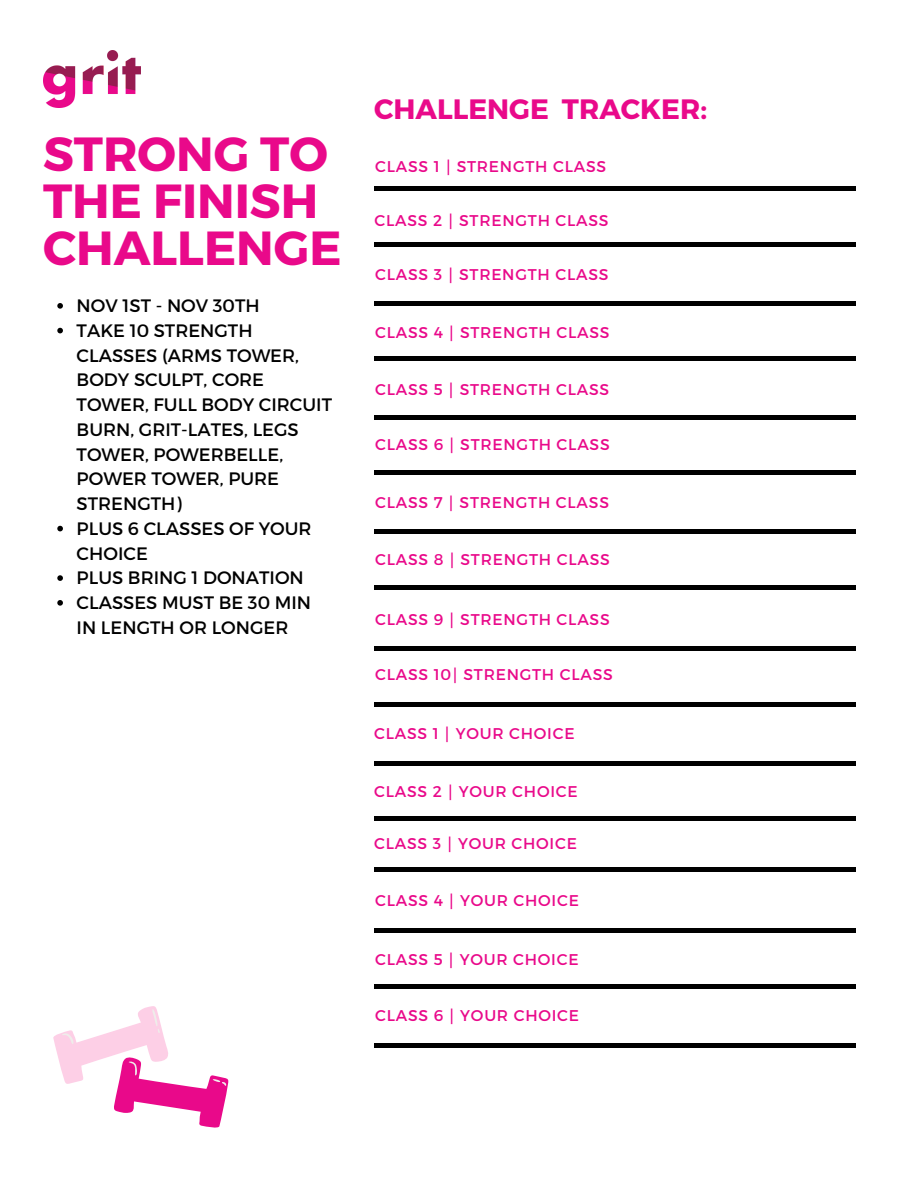
<style>
.page{position:relative;width:918px;height:1188px;background:#fff}
.page>*{position:absolute;margin:0;border:0;box-sizing:border-box;transform-origin:0 0}
.t1{font:700 47.85px/47.2px "Montserrat";color:#e9098a}
.t2{font:700 28.05px "Montserrat";color:#e9098a}
.t3{font:18px/24.8px "Montserrat";color:#000}
.t4{font:15.6px "Montserrat";letter-spacing:.05em;color:#e9098a}
.s1{font-family:"Free Sans"}
</style>
<div class="page">
<div style="left:374px;top:186px;width:482px;height:5px;background:#000"></div>
<hr style="left:374px;top:242px;width:482px;height:4px;background:#000">
<hr style="left:374px;top:301px;width:482px;height:4px;background:#000">
<div style="left:374px;top:356px;width:482px;height:5px;background:#000"></div>
<hr style="left:374px;top:415px;width:482px;height:4px;background:#000">
<hr style="left:374px;top:471px;width:482px;height:4px;background:#000">
<hr style="left:374px;top:530px;width:482px;height:4px;background:#000">
<img style="left:43px;top:51px;width:98px;height:57px">
<div style="left:374px;top:585px;width:482px;height:5px;background:#000"></div>
<div style="left:374px;top:646px;width:482px;height:5px;background:#000"></div>
<hr style="left:374px;top:702px;width:482px;height:4px;background:#000">
<div style="left:374px;top:761px;width:482px;height:5px;background:#000"></div>
<hr style="left:374px;top:817px;width:482px;height:4px;background:#000">
<div style="left:374px;top:867px;width:482px;height:5px;background:#000"></div>
<div style="left:374px;top:928px;width:482px;height:5px;background:#000"></div>
<hr style="left:374px;top:984px;width:482px;height:4px;background:#000">
<div style="left:374px;top:1043px;width:482px;height:5px;background:#000"></div>
<svg style="left:53px;top:1006px;width:175px;height:122px"></svg>
<svg style="left:57px;top:303px;width:6px;height:6px"></svg>
<svg style="left:57px;top:328px;width:6px;height:5px"></svg>
<svg style="left:57px;top:526px;width:6px;height:5px"></svg>
<svg style="left:57px;top:575px;width:6px;height:6px"></svg>
<svg style="left:57px;top:600px;width:6px;height:6px"></svg>
<p class="t1" style="left:43px;top:128px;width:287px">STRONG TO<br>THE FINISH</p>
<p class="t1" style="left:43px;top:222px;width:300px">CHALLENGE</p>
<p class="t3" style="left:77px;top:292px;width:185px">NOV 1ST - NOV 30TH</p>
<p class="t3" style="left:77px;top:317px;width:257px">TAKE 10 STRENGTH<br>CLASSES (ARMS TOWER,<br>BODY SCULPT, CORE<br>TOWER, FULL BODY CIRCUIT<br>BURN, GRIT-LATES, LEGS<br>TOWER, POWERBELLE,<br>POWER TOWER, PURE<br>STRENGTH)</p>
<p class="t3" style="left:77px;top:515px;width:236px">PLUS 6 CLASSES OF YOUR<br>CHOICE</p>
<p class="t3" style="left:77px;top:565px;width:229px">PLUS BRING 1 DONATION</p>
<p class="t3" style="left:77px;top:589px;width:236px">CLASSES MUST BE 30 MIN<br>IN LENGTH OR LONGER</p>
<p class="t2" style="left:374px;top:91px;width:335px">CHALLENGE TRACKER:</p>
<p class="t4" style="left:375px;top:156px;width:233px">CLASS 1 <span class="s1">⎮</span> STRENGTH CLASS</p>
<p class="t4" style="left:374px;top:210px;width:236px">CLASS 2 <span class="s1">⎮</span> STRENGTH CLASS</p>
<p class="t4" style="left:375px;top:265px;width:235px">CLASS 3 <span class="s1">⎮</span> STRENGTH CLASS</p>
<p class="t4" style="left:375px;top:323px;width:236px">CLASS 4 <span class="s1">⎮</span> STRENGTH CLASS</p>
<p class="t4" style="left:375px;top:379px;width:235px">CLASS 5 <span class="s1">⎮</span> STRENGTH CLASS</p>
<p class="t4" style="left:375px;top:434px;width:236px">CLASS 6 <span class="s1">⎮</span> STRENGTH CLASS</p>
<p class="t4" style="left:375px;top:492px;width:235px">CLASS 7 <span class="s1">⎮</span> STRENGTH CLASS</p>
<p class="t4" style="left:375px;top:549px;width:236px">CLASS 8 <span class="s1">⎮</span> STRENGTH CLASS</p>
<p class="t4" style="left:375px;top:609px;width:236px">CLASS 9 <span class="s1">⎮</span> STRENGTH CLASS</p>
<p class="t4" style="left:375px;top:665px;width:239px">CLASS 10<span class="s1">⎮</span> STRENGTH CLASS</p>
<p class="t4" style="left:374px;top:724px;width:202px">CLASS 1 <span class="s1">⎮</span> YOUR CHOICE</p>
<p class="t4" style="left:374px;top:782px;width:205px">CLASS 2 <span class="s1">⎮</span> YOUR CHOICE</p>
<p class="t4" style="left:374px;top:834px;width:204px">CLASS 3 <span class="s1">⎮</span> YOUR CHOICE</p>
<p class="t4" style="left:375px;top:890px;width:205px">CLASS 4 <span class="s1">⎮</span> YOUR CHOICE</p>
<p class="t4" style="left:375px;top:949px;width:205px">CLASS 5 <span class="s1">⎮</span> YOUR CHOICE</p>
<p class="t4" style="left:375px;top:1006px;width:205px">CLASS 6 <span class="s1">⎮</span> YOUR CHOICE</p>
</div>
